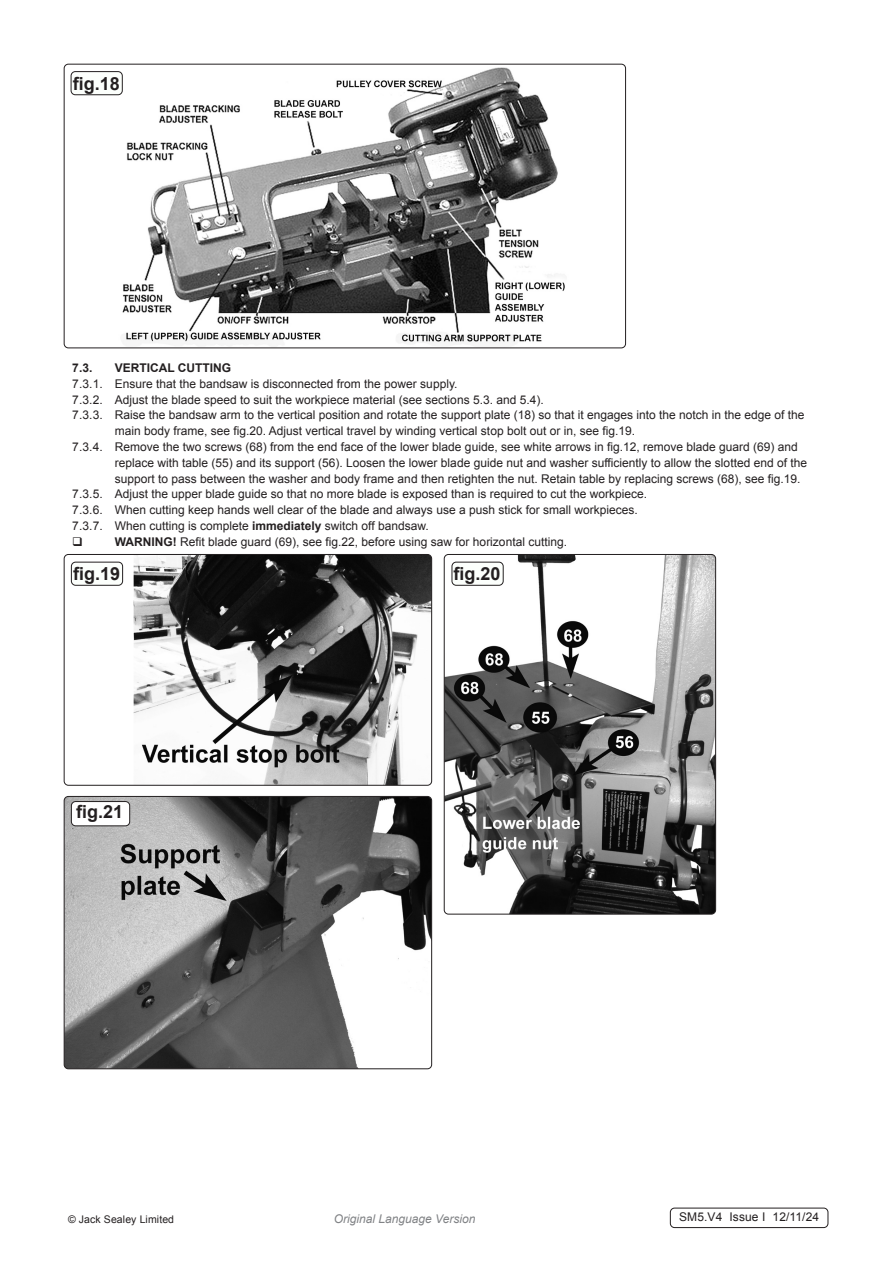
<style>
.page{position:relative;width:893px;height:1263px;background:#fff}
.page>*{position:absolute;margin:0;border:0;box-sizing:border-box;transform-origin:0 0}
.t1{font:700 18px "Arial";color:#231f20}
.Body__Footer{font:12px/15.8px "Arial";color:#231f20}
.t2{font:italic 12px "Arial";color:#808285}
.t3{font:700 12px "Arial";color:#231f20}
.Body__Justified__7pt{font:10.5px "Arial";letter-spacing:.01em;color:#231f20}
.s1{font-weight:700}
</style>
<div class="page">
<img style="left:64px;top:797px;width:368px;height:272px">
<div style="left:64px;top:796px;width:368px;height:273px;border:1px solid #231f20;border-radius:4px"></div>
<img style="left:119px;top:67px;width:446px;height:278px">
<div style="left:64px;top:64px;width:562px;height:284px;border:1px solid #231f20;border-radius:4px"></div>
<div style="left:71px;top:72px;width:51px;height:23px;background:#fcfffc;border-radius:4px"></div>
<div style="left:71px;top:71px;width:52px;height:24px;border:1px solid #231f20;border-radius:4px"></div>
<img style="left:134px;top:554px;width:298px;height:230px">
<div style="left:64px;top:554px;width:368px;height:232px;border:1px solid #231f20;border-radius:4px"></div>
<div style="left:71px;top:562px;width:52px;height:24px;border:1px solid #231f20;border-radius:4px"></div>
<img style="left:444px;top:554px;width:272px;height:360px">
<div style="left:444px;top:554px;width:272px;height:360px;border:1px solid #231f20;border-radius:4px"></div>
<div style="left:452px;top:562px;width:51px;height:23px;background:#fcfffc;border-radius:4px"></div>
<div style="left:452px;top:562px;width:52px;height:24px;border:1px solid #231f20;border-radius:4px"></div>
<div style="left:71px;top:801px;width:59px;height:25px;background:#fff;border-radius:4px"></div>
<div style="left:71px;top:801px;width:59px;height:25px;border:1px solid #231f20;border-radius:4px"></div>
<div style="left:670px;top:1208px;width:158px;height:20px;border:1px solid #231f20;border-radius:4px"></div>
<p class="t1" style="left:73px;top:71px;width:49px">fig.18</p>
<p class="t3" style="left:72px;top:360px;width:22px">7.3.</p>
<p class="t3" style="left:115px;top:360px;width:118px">VERTICAL CUTTING</p>
<p class="Body__Footer" style="left:72px;top:376px;width:387px">7.3.1. Ensure that the bandsaw is disconnected from the power supply.</p>
<p class="Body__Footer" style="left:72px;top:392px;width:473px">7.3.2. Adjust the blade speed to suit the workpiece material (see sections 5.3. and 5.4).</p>
<p class="Body__Footer" style="left:115px;top:407px;width:691px;text-indent:-43px">7.3.3. Raise the bandsaw arm to the vertical position and rotate the support plate (18) so that it engages into the notch in the edge of the main body frame, see fig.20. Adjust vertical travel by winding vertical stop bolt out or in, see fig.19.</p>
<p class="Body__Footer" style="left:115px;top:439px;width:694px;text-indent:-43px">7.3.4. Remove the two screws (68) from the end face of the lower blade guide, see white arrows in fig.12, remove blade guard (69) and replace with table (55) and its support (56). Loosen the lower blade guide nut and washer sufficiently to allow the slotted end of the support to pass between the washer and body frame and then retighten the nut. Retain table by replacing screws (68), see fig.19.</p>
<p class="Body__Footer" style="left:72px;top:486px;width:576px">7.3.5. Adjust the upper blade guide so that no more blade is exposed than is required to cut the workpiece.</p>
<p class="Body__Footer" style="left:72px;top:502px;width:567px">7.3.6. When cutting keep hands well clear of the blade and always use a push stick for small workpieces.</p>
<p class="Body__Footer" style="left:72px;top:518px;width:358px">7.3.7. When cutting is complete <span class="s1">immediately</span> switch off bandsaw.</p>
<p class="Body__Footer" style="left:115px;top:533px;width:454px"><span class="s1">WARNING!</span> Refit blade guard (69), see fig.22, before using saw for horizontal cutting.</p>
<p class="t1" style="left:73px;top:562px;width:49px">fig.19</p>
<p class="t1" style="left:454px;top:562px;width:49px">fig.20</p>
<p class="t1" style="left:76px;top:800px;width:49px">fig.21</p>
<p class="Body__Justified__7pt" style="left:68px;top:1212px;width:108px">© Jack Sealey Limited</p>
<p class="t2" style="left:334px;top:1211px;width:143px">Original Language Version</p>
<p class="Body__Footer" style="left:679px;top:1209px;width:142px">SM5.V4 Issue I 12/11/24</p>
</div>
